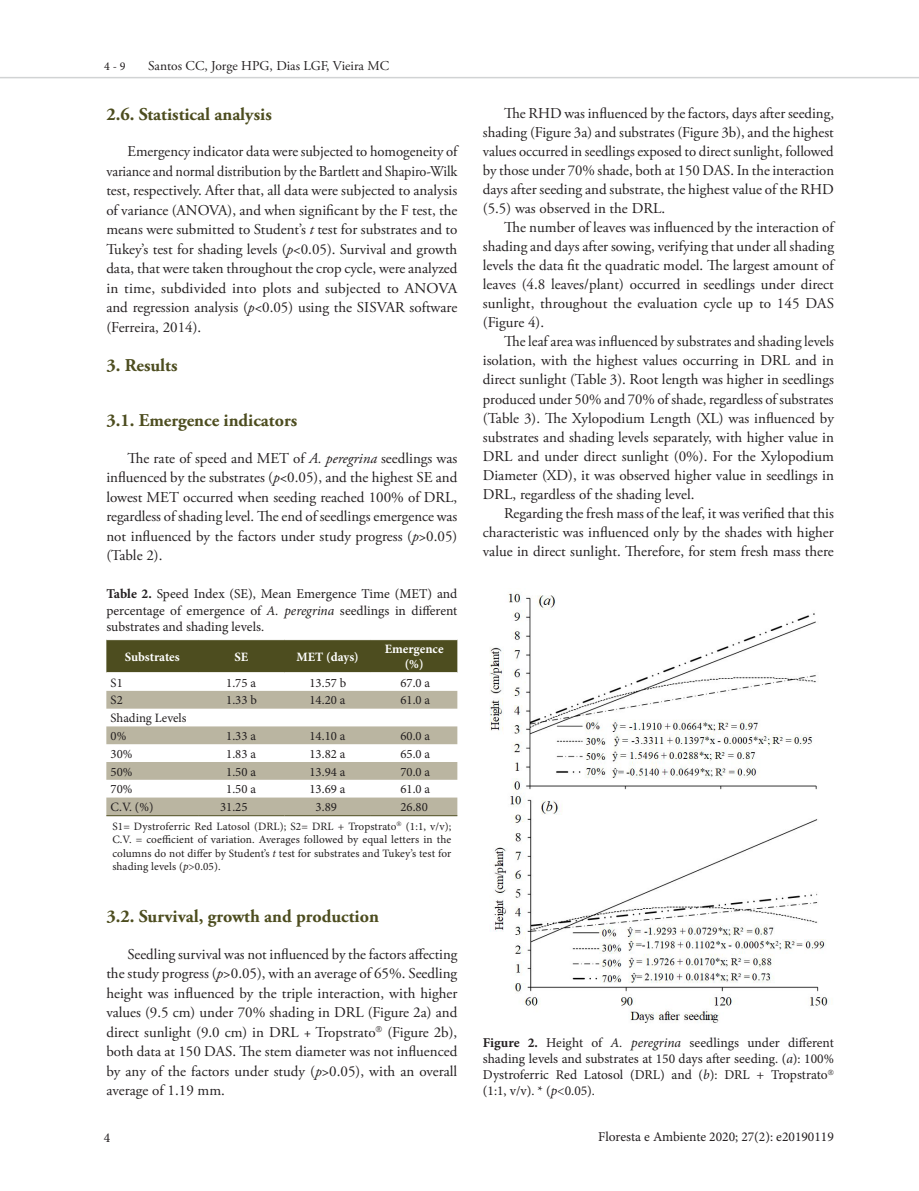
<style>
.page{position:relative;width:919px;height:1191px;background:#fff}
.page>*{position:absolute;margin:0;border:0;box-sizing:border-box;transform-origin:0 0}
.Heading2{font:700 18px "Adobe Garamond Pro";color:#4d4d1f}
.Heading1{font:700 18px "Adobe Garamond Pro";color:#4d4d1f}
.Paragraph{font:15px/19.5px "Adobe Garamond Pro";color:#231f20;text-align:justify}
.FigureCaption{font:13.5px/16.2px "Minion Pro";color:#231f20}
.TableTitle{font:13.5px/16.2px "Minion Pro";color:#231f20;text-align:justify}
.t1{font:13.5px "Adobe Garamond Pro";color:#231f20}
.TableBody{font:12.75px "Minion Pro";color:#231f20}
.TableHead{font:700 12.75px/15.3px "Minion Pro";letter-spacing:-.005em;color:#fff;text-align:center}
.t2{font:12px "Minion Pro";color:#231f20}
.TableFootnote{font:11.25px/13.5px "Minion Pro";letter-spacing:.005em;color:#231f20;text-align:justify}
.s1{font-style:italic}
.s2{font-weight:700}
</style>
<div class="page">
<hr style="left:0;top:77px;width:918px;height:1px;background:#d1d3d4">
<div style="left:106px;top:640px;width:351px;height:32px;background:#4d4d1f"></div>
<svg style="left:107px;top:690px;width:350px;height:1px"></svg>
<svg style="left:106px;top:691px;width:351px;height:124px"></svg>
<hr style="left:106px;top:815px;width:92px;height:1px;background:#4d4d1f">
<hr style="left:198px;top:815px;width:86px;height:1px;background:#4d4d1f">
<hr style="left:284px;top:815px;width:87px;height:1px;background:#4d4d1f">
<hr style="left:371px;top:815px;width:86px;height:1px;background:#4d4d1f">
<img style="left:489px;top:592px;width:340px;height:431px">
<p class="t2" style="left:104px;top:58px;width:23px">4 - 9</p>
<p class="t1" style="left:148px;top:58px;width:242px">Santos CC, Jorge HPG, Dias LGF, Vieira MC</p>
<p class="Heading2" style="left:106px;top:104px;width:167px">2.6. Statistical analysis</p>
<p class="Paragraph" style="left:106px;top:142px;width:352px;text-indent:21px">Emergency indicator data were subjected to homogeneity of variance and normal distribution by the Bartlett and Shapiro‑Wilk test, respectively. After that, all data were subjected to analysis of variance (ANOVA), and when significant by the F test, the means were submitted to Student’s <span class="s1">t</span> test for substrates and to Tukey’s test for shading levels (<span class="s1">p</span>&lt;0.05). Survival and growth data, that were taken throughout the crop cycle, were analyzed in time, subdivided into plots and subjected to ANOVA and regression analysis (<span class="s1">p</span>&lt;0.05) using the SISVAR software (Ferreira, 2014).</p>
<p class="Heading1" style="left:106px;top:354px;width:73px">3. Results</p>
<p class="Heading2" style="left:106px;top:410px;width:192px">3.1. Emergence indicators</p>
<p class="Paragraph" style="left:106px;top:449px;width:352px;text-indent:21px">The rate of speed and MET of <span class="s1">A. peregrina</span> seedlings was influenced by the substrates (<span class="s1">p</span>&lt;0.05), and the highest SE and lowest MET occurred when seeding reached 100% of DRL, regardless of shading level. The end of seedlings emergence was not influenced by the factors under study progress (<span class="s1">p</span>&gt;0.05) (Table 2).</p>
<p class="TableTitle" style="left:106px;top:586px;width:352px"><span class="s2">Table 2.</span> Speed Index (SE), Mean Emergence Time (MET) and percentage of emergence of <span class="s1">A. peregrina</span> seedlings in different substrates and shading levels.</p>
<p class="TableHead" style="left:125px;top:649px;width:56px">Substrates</p>
<p class="TableHead" style="left:234px;top:649px;width:15px">SE</p>
<p class="TableHead" style="left:296px;top:649px;width:64px">MET (days)</p>
<p class="TableHead" style="left:384px;top:641px;width:60px">Emergence (%)</p>
<p class="TableBody" style="left:111px;top:674px;width:14px">S1</p>
<p class="TableBody" style="left:226px;top:674px;width:31px">1.75 a</p>
<p class="TableBody" style="left:309px;top:674px;width:38px">13.57 b</p>
<p class="TableBody" style="left:400px;top:674px;width:31px">67.0 a</p>
<p class="TableBody" style="left:111px;top:692px;width:14px">S2</p>
<p class="TableBody" style="left:226px;top:692px;width:32px">1.33 b</p>
<p class="TableBody" style="left:309px;top:692px;width:37px">14.20 a</p>
<p class="TableBody" style="left:400px;top:692px;width:31px">61.0 a</p>
<p class="TableBody" style="left:111px;top:709px;width:77px">Shading Levels</p>
<p class="TableBody" style="left:111px;top:727px;width:17px">0%</p>
<p class="TableBody" style="left:226px;top:727px;width:31px">1.33 a</p>
<p class="TableBody" style="left:309px;top:727px;width:37px">14.10 a</p>
<p class="TableBody" style="left:400px;top:727px;width:31px">60.0 a</p>
<p class="TableBody" style="left:111px;top:745px;width:23px">30%</p>
<p class="TableBody" style="left:226px;top:745px;width:31px">1.83 a</p>
<p class="TableBody" style="left:309px;top:745px;width:37px">13.82 a</p>
<p class="TableBody" style="left:400px;top:745px;width:31px">65.0 a</p>
<p class="TableBody" style="left:111px;top:763px;width:23px">50%</p>
<p class="TableBody" style="left:226px;top:763px;width:31px">1.50 a</p>
<p class="TableBody" style="left:309px;top:763px;width:37px">13.94 a</p>
<p class="TableBody" style="left:400px;top:763px;width:31px">70.0 a</p>
<p class="TableBody" style="left:111px;top:780px;width:23px">70%</p>
<p class="TableBody" style="left:226px;top:780px;width:31px">1.50 a</p>
<p class="TableBody" style="left:309px;top:780px;width:37px">13.69 a</p>
<p class="TableBody" style="left:400px;top:780px;width:31px">61.0 a</p>
<p class="TableBody" style="left:111px;top:798px;width:44px">C.V. (%)</p>
<p class="TableBody" style="left:220px;top:798px;width:29px">31.25</p>
<p class="TableBody" style="left:315px;top:798px;width:23px">3.89</p>
<p class="TableBody" style="left:400px;top:798px;width:29px">26.80</p>
<p class="TableFootnote" style="left:112px;top:819px;width:340px">S1= Dystroferric Red Latosol (DRL); S2= DRL + Tropstrato (1:1, v/v); C.V. = coefficient of variation. Averages followed by equal letters in the columns do not differ by Student’s <span class="s1">t</span> test for substrates and Tukey’s test for shading levels (<span class="s1">p</span>&gt;0.05).</p>
<p class="Heading2" style="left:106px;top:906px;width:274px">3.2. Survival, growth and production</p>
<p class="Paragraph" style="left:106px;top:944px;width:352px;text-indent:21px">Seedling survival was not influenced by the factors affecting the study progress (<span class="s1">p</span>&gt;0.05), with an average of 65%. Seedling height was influenced by the triple interaction, with higher values (9.5 cm) under 70% shading in DRL (Figure 2a) and direct sunlight (9.0 cm) in DRL + Tropstrato (Figure 2b), both data at 150 DAS. The stem diameter was not influenced by any of the factors under study (<span class="s1">p</span>&gt;0.05), with an overall average of 1.19 mm.</p>
<p class="FigureCaption" style="left:104px;top:1129px;width:8px">4</p>
<p class="Paragraph" style="left:483px;top:104px;width:352px;line-height:19px;text-indent:21px">The RHD was influenced by the factors, days after seeding, shading (Figure 3a) and substrates (Figure 3b), and the highest values occurred in seedlings exposed to direct sunlight, followed by those under 70% shade, both at 150 DAS. In the interaction days after seeding and substrate, the highest value of the RHD (5.5) was observed in the DRL.</p>
<p class="Paragraph" style="left:483px;top:218px;width:353px;line-height:19px;text-indent:21px">The number of leaves was influenced by the interaction of shading and days after sowing, verifying that under all shading levels the data fit the quadratic model. The largest amount of leaves (4.8 leaves/plant) occurred in seedlings under direct sunlight, throughout the evaluation cycle up to 145 DAS (Figure 4).</p>
<p class="Paragraph" style="left:483px;top:332px;width:352px;line-height:19px;text-indent:21px">The leaf area was influenced by substrates and shading levels isolation, with the highest values occurring in DRL and in direct sunlight (Table 3). Root length was higher in seedlings produced under 50% and 70% of shade, regardless of substrates (Table 3). The Xylopodium Length (XL) was influenced by substrates and shading levels separately, with higher value in DRL and under direct sunlight (0%). For the Xylopodium Diameter (XD), it was observed higher value in seedlings in DRL, regardless of the shading level.</p>
<p class="Paragraph" style="left:483px;top:504px;width:352px;text-indent:21px">Regarding the fresh mass of the leaf, it was verified that this characteristic was influenced only by the shades with higher value in direct sunlight. Therefore, for stem fresh mass there</p>
<p class="FigureCaption" style="left:483px;top:1034px;width:352px"><span class="s2">Figure 2.</span> Height of <span class="s1">A. peregrina</span> seedlings under different shading levels and substrates at 150 days after seeding. (<span class="s1">a</span>): 100% Dystroferric Red Latosol (DRL) and (<span class="s1">b</span>): DRL + Tropstrato (1:1, v/v). * (<span class="s1">p</span>&lt;0.05).</p>
<p class="FigureCaption" style="left:598px;top:1128px;width:237px">Floresta e Ambiente 2020; 27(2): e20190119</p>
</div>
